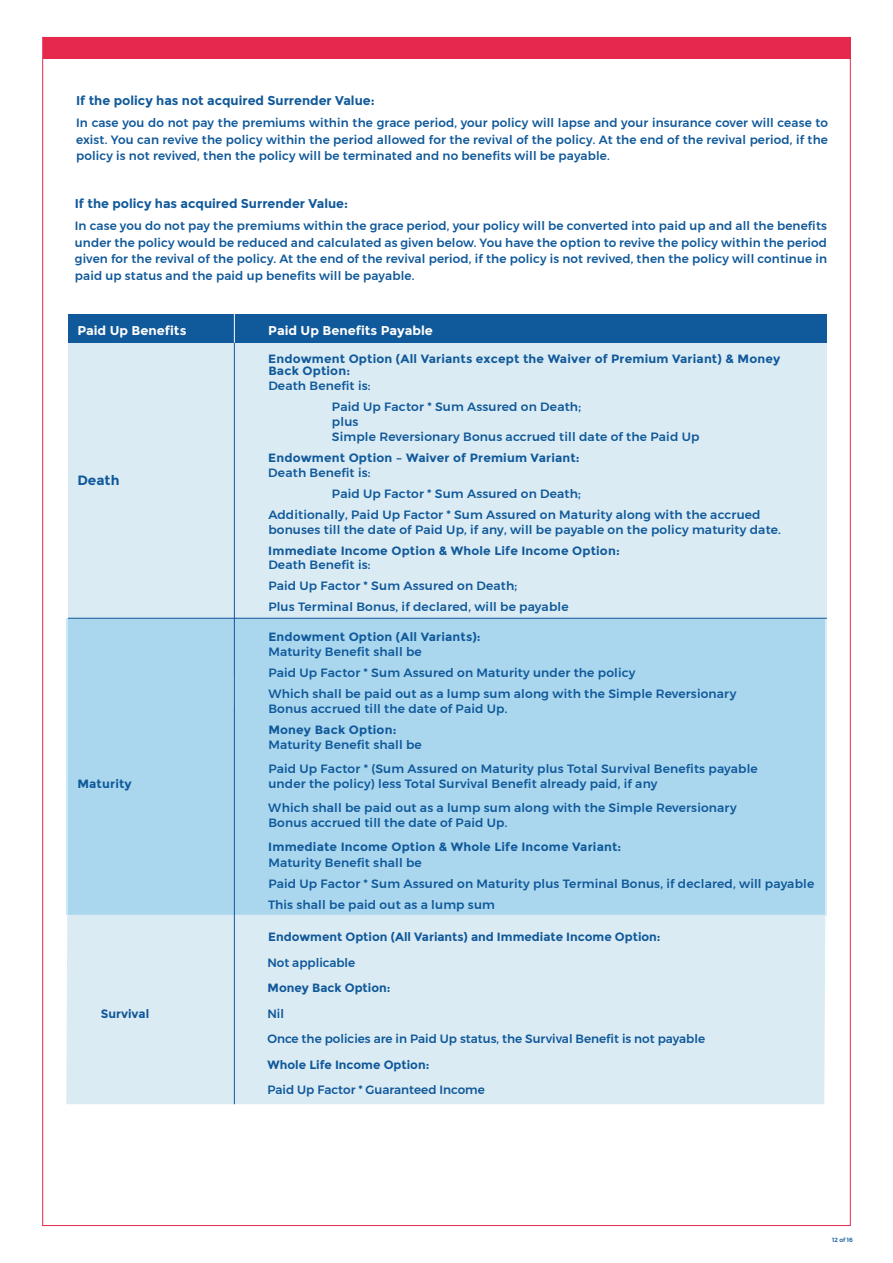
<style>
.page{position:relative;width:893px;height:1263px;background:#fff}
.page>*{position:absolute;margin:0;border:0;box-sizing:border-box;transform-origin:0 0}
.t1{font:700 13.5px "Montserrat";color:#10599a}
.t2{font:700 12.75px "Montserrat";color:#10599a}
.t3{font:700 12.75px "Montserrat";color:#fff}
.t4{font:500 12px/21px "Montserrat";letter-spacing:.015em;color:#10599a}
.t5{font:700 12px/12px "Montserrat";letter-spacing:.015em;color:#10599a}
.t6{font:500 12px/25.5px "Montserrat";color:#10589a}
.t7{font:700 12px "Montserrat";color:#10589a}
.t8{font:500 6px "Montserrat";color:#10599a}
</style>
<div class="page">
<div style="left:42px;top:37px;width:809px;height:1189px;background:#fff;border:1px solid #e6284c"></div>
<div style="left:68px;top:314px;width:759px;height:601px;background:#daebf3"></div>
<div style="left:66px;top:618px;width:759px;height:296px;background:#aad7ee"></div>
<hr style="left:68px;top:618px;width:759px;height:1px;background:#10599a">
<div style="left:66px;top:915px;width:759px;height:189px;background:#daebf3"></div>
<div style="left:43px;top:37px;width:807px;height:22px;background:#e6284c"></div>
<div style="left:68px;top:314px;width:759px;height:29px;background:#10599a"></div>
<hr style="left:234px;top:314px;width:1px;height:790px;background:#10599a">
<svg style="left:234px;top:314px;width:1px;height:29px"></svg>
<p class="t2" style="left:76px;top:92px;width:300px">If the policy has not acquired Surrender Value:</p>
<p class="t4" style="left:76px;top:115px;width:754px;line-height:16.5px;text-align:justify">In case you do not pay the premiums within the grace period, your policy will lapse and your insurance cover will cease to exist. You can revive the policy within the period allowed for the revival of the policy. At the end of the revival period, if the policy is not revived, then the policy will be terminated and no benefits will be payable.</p>
<p class="t2" style="left:75px;top:195px;width:275px">If the policy has acquired Surrender Value:</p>
<p class="t4" style="left:75px;top:218px;width:754px;line-height:16.5px;text-align:justify">In case you do not pay the premiums within the grace period, your policy will be converted into paid up and all the benefits under the policy would be reduced and calculated as given below. You have the option to revive the policy within the period given for the revival of the policy. At the end of the revival period, if the policy is not revived, then the policy will continue in paid up status and the paid up benefits will be payable.</p>
<p class="t3" style="left:77px;top:322px;width:111px">Paid Up Benefits</p>
<p class="t3" style="left:268px;top:322px;width:166px">Paid Up Benefits Payable</p>
<p class="t1" style="left:77px;top:472px;width:44px">Death</p>
<p class="t5" style="left:77px;top:777px;width:56px">Maturity</p>
<p class="t5" style="left:268px;top:353px;width:513px">Endowment Option (All Variants except the Waiver of Premium Variant) &amp; Money<br>Back Option:</p>
<p class="t4" style="left:332px;top:375px;width:251px;text-indent:-64px">Death Benefit is:<br>Paid Up Factor * Sum Assured on Death;</p>
<p class="t4" style="left:332px;top:414px;width:369px;line-height:15px">plus<br>Simple Reversionary Bonus accrued till date of the Paid Up</p>
<p class="t5" style="left:268px;top:452px;width:313px">Endowment Option – Waiver of Premium Variant:</p>
<p class="t4" style="left:268px;top:462px;width:104px">Death Benefit is:</p>
<p class="t4" style="left:332px;top:483px;width:250px">Paid Up Factor * Sum Assured on Death;</p>
<p class="t4" style="left:268px;top:504px;width:494px">Additionally, Paid Up Factor * Sum Assured on Maturity along with the accrued</p>
<p class="t4" style="left:268px;top:519px;width:514px">bonuses till the date of Paid Up, if any, will be payable on the policy maturity date.</p>
<p class="t5" style="left:268px;top:545px;width:353px">Immediate Income Option &amp; Whole Life Income Option:</p>
<p class="t4" style="left:268px;top:554px;width:302px">Death Benefit is:<br>Paid Up Factor * Sum Assured on Death;<br>Plus Terminal Bonus, if declared, will be payable</p>
<p class="t5" style="left:268px;top:630px;width:214px">Endowment Option (All Variants):</p>
<p class="t4" style="left:268px;top:641px;width:469px">Maturity Benefit shall be<br>Paid Up Factor * Sum Assured on Maturity under the policy<br>Which shall be paid out as a lump sum along with the Simple Reversionary</p>
<p class="t4" style="left:268px;top:698px;width:241px">Bonus accrued till the date of Paid Up.</p>
<p class="t5" style="left:268px;top:723px;width:130px">Money Back Option:</p>
<p class="t4" style="left:268px;top:732px;width:491px;line-height:24px">Maturity Benefit shall be<br>Paid Up Factor * (Sum Assured on Maturity plus Total Survival Benefits payable</p>
<p class="t4" style="left:268px;top:771px;width:470px;line-height:24px">under the policy) less Total Survival Benefit already paid, if any<br>Which shall be paid out as a lump sum along with the Simple Reversionary</p>
<p class="t4" style="left:268px;top:812px;width:241px">Bonus accrued till the date of Paid Up.</p>
<p class="t5" style="left:268px;top:840px;width:354px">Immediate Income Option &amp; Whole Life Income Variant:</p>
<p class="t4" style="left:268px;top:852px;width:547px">Maturity Benefit shall be<br>Paid Up Factor * Sum Assured on Maturity plus Terminal Bonus, if declared, will payable<br>This shall be paid out as a lump sum</p>
<p class="t7" style="left:268px;top:929px;width:394px">Endowment Option (All Variants) and Immediate Income Option:</p>
<p class="t6" style="left:267px;top:949px;width:89px">Not applicable</p>
<p class="t7" style="left:268px;top:980px;width:124px">Money Back Option:</p>
<p class="t7" style="left:101px;top:1006px;width:50px">Survival</p>
<p class="t6" style="left:267px;top:1000px;width:439px">Nil<br>Once the policies are in Paid Up status, the Survival Benefit is not payable</p>
<p class="t7" style="left:268px;top:1057px;width:163px">Whole Life Income Option:</p>
<p class="t6" style="left:267px;top:1077px;width:219px">Paid Up Factor * Guaranteed Income</p>
<p class="t8" style="left:832px;top:1236px;width:22px">12 of 16</p>
</div>
